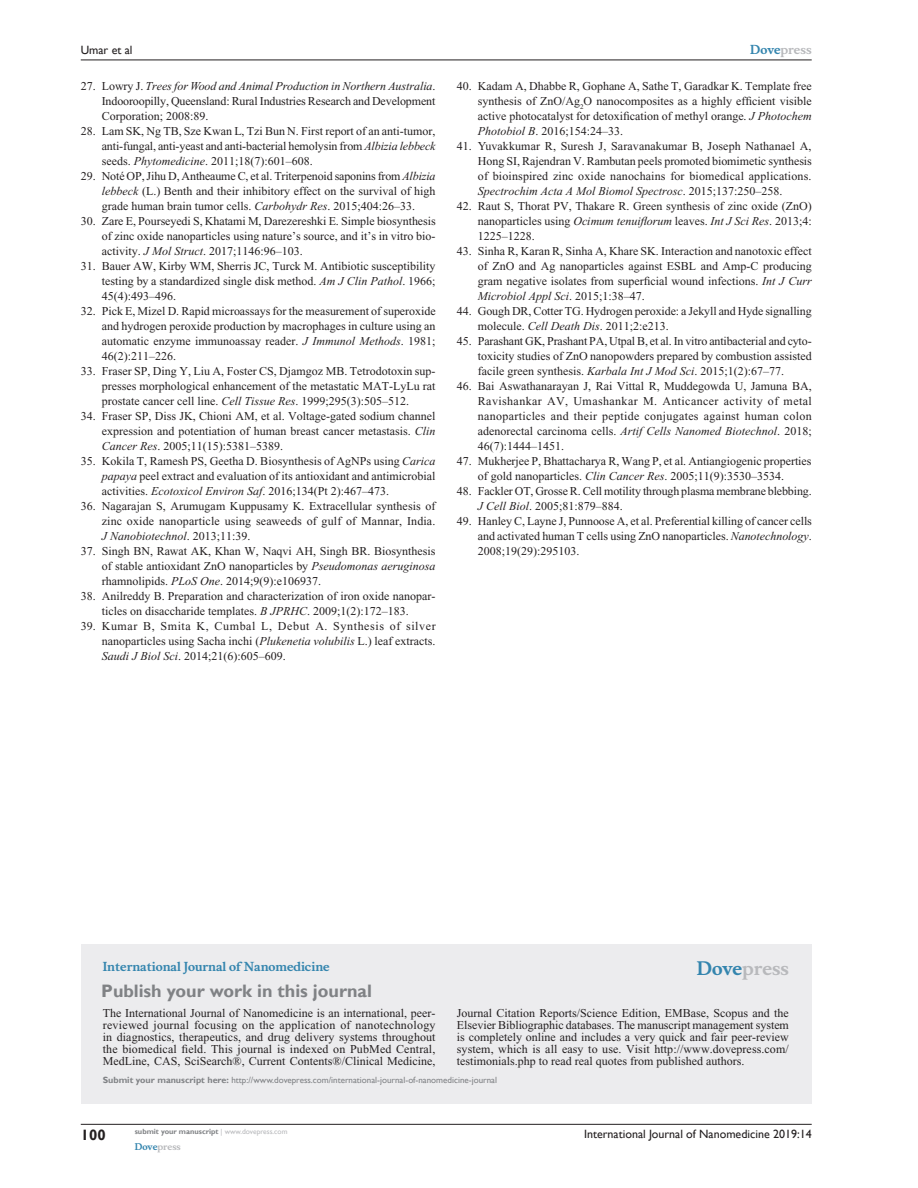
<style>
.page{position:relative;width:918px;height:1188px;background:#fff}
.page>*{position:absolute;margin:0;border:0;box-sizing:border-box;transform-origin:0 0}
.t1{font:700 18px "Gill Sans";color:#808285}
.t2{font:700 18px "Musee";color:#b8b9bc}
.t3{font:700 15px "Gill Sans";color:#231f20}
.RefNL2{font:12px/15px "Times New Roman";color:#231f20;text-align:justify}
.t4{font:12px "Gill Sans";color:#231f20}
.t5{font:700 12px "Musee";color:#3485ae}
.t6{font:700 12px "Musee";color:#b8b9bc}
.t7{font:9px "Gill Sans";color:#808285}
.t8{font:700 9px "Musee";color:#b8b9bc}
.t9{font:700 7.5px "Gill Sans";color:#808285}
.s1{font-style:italic}
.s2{color:#3485ae}
.s3{font-weight:700}
.s4{font-weight:400;color:#b8b9bc}
</style>
<div class="page">
<div style="left:81px;top:944px;width:731px;height:159px;background:#ececee"></div>
<hr style="left:81px;top:1124px;width:731px;height:1px;background:#231f20">
<hr style="left:81px;top:60px;width:731px;height:1px;background:#231f20">
<p class="t4" style="left:81px;top:43px;width:53px">Umar et al</p>
<p class="RefNL2" style="left:102px;top:79px;width:335px;text-indent:-21px">27. Lowry J. <span class="s1">Trees for Wood and Animal Production in Northern Australia</span>.<br>Indooroopilly, Queensland: Rural Industries Research and Development Corporation; 2008:89.</p>
<p class="RefNL2" style="left:102px;top:124px;width:335px;text-indent:-21px">28. Lam SK, Ng TB, Sze Kwan L, Tzi Bun N. First report of an anti-tumor, anti-fungal, anti-yeast and anti-bacterial hemolysin from <span class="s1">Albizia lebbeck </span>seeds. <span class="s1">Phytomedicine</span>. 2011;18(7):601–608.</p>
<p class="RefNL2" style="left:102px;top:169px;width:335px;text-indent:-21px">29. Noté OP, Jihu D, Antheaume C, et al. Triterpenoid saponins from <span class="s1">Albizia lebbeck</span> (L.) Benth and their inhibitory effect on the survival of high grade human brain tumor cells. <span class="s1">Carbohydr Res</span>. 2015;404:26–33.</p>
<p class="RefNL2" style="left:102px;top:214px;width:336px;text-indent:-21px">30. Zare E, Pourseyedi S, Khatami M, Darezereshki E. Simple biosynthesis of zinc oxide nanoparticles using nature’s source, and it’s in vitro bio&shy;activity. <span class="s1">J Mol Struct</span>. 2017;1146:96–103.</p>
<p class="RefNL2" style="left:102px;top:259px;width:335px;text-indent:-21px">31. Bauer AW, Kirby WM, Sherris JC, Turck M. Antibiotic susceptibility testing by a standardized single disk method. <span class="s1">Am J Clin Pathol</span>. 1966; 45(4):493–496.</p>
<p class="RefNL2" style="left:102px;top:304px;width:335px;text-indent:-21px">32. Pick E, Mizel D. Rapid microassays for the measurement of superoxide and hydrogen peroxide production by macrophages in culture using an automatic enzyme immunoassay reader. <span class="s1">J Immunol Methods</span>. 1981; 46(2):211–226.</p>
<p class="RefNL2" style="left:102px;top:364px;width:335px;text-indent:-21px">33. Fraser SP, Ding Y, Liu A, Foster CS, Djamgoz MB. Tetrodotoxin sup&shy;presses morphological enhancement of the metastatic MAT-LyLu rat prostate cancer cell line. <span class="s1">Cell Tissue Res</span>. 1999;295(3):505–512.</p>
<p class="RefNL2" style="left:102px;top:409px;width:335px;text-indent:-21px">34. Fraser SP, Diss JK, Chioni AM, et al. Voltage-gated sodium channel expression and potentiation of human breast cancer metastasis. <span class="s1">Clin Cancer Res</span>. 2005;11(15):5381–5389.</p>
<p class="RefNL2" style="left:102px;top:454px;width:335px;text-indent:-21px">35. Kokila T, Ramesh PS, Geetha D. Biosynthesis of AgNPs using <span class="s1">Carica papaya</span> peel extract and evaluation of its antioxidant and antimicrobial activities. <span class="s1">Ecotoxicol Environ Saf</span>. 2016;134(Pt 2):467–473.</p>
<p class="RefNL2" style="left:102px;top:499px;width:335px;text-indent:-21px">36. Nagarajan S, Arumugam Kuppusamy K. Extracellular synthesis of zinc oxide nanoparticle using seaweeds of gulf of Mannar, India.<br><span class="s1">J Nanobiotechnol</span>. 2013;11:39.</p>
<p class="RefNL2" style="left:102px;top:544px;width:335px;text-indent:-21px">37. Singh BN, Rawat AK, Khan W, Naqvi AH, Singh BR. Biosynthesis of stable antioxidant ZnO nanoparticles by <span class="s1">Pseudomonas aeruginosa </span>rhamnolipids. <span class="s1">PLoS One</span>. 2014;9(9):e106937.</p>
<p class="RefNL2" style="left:81px;top:589px;width:356px;text-align:center">38. Anilreddy B. Preparation and characterization of iron oxide nanopar&shy;ticles on disaccharide templates. <span class="s1">B JPRHC</span>. 2009;1(2):172–183.</p>
<p class="RefNL2" style="left:102px;top:619px;width:335px;text-indent:-21px">39. Kumar B, Smita K, Cumbal L, Debut A. Synthesis of silver nanoparticles using Sacha inchi (<span class="s1">Plukenetia volubilis</span> L.) leaf extracts.<br><span class="s1">Saudi J Biol Sci</span>. 2014;21(6):605–609.</p>
<p class="t6" style="left:750px;top:43px;width:63px"><span class="s2">Dove</span>press</p>
<p class="RefNL2" style="left:478px;top:79px;width:335px;text-indent:-21px">40. Kadam A, Dhabbe R, Gophane A, Sathe T, Garadkar K. Template free synthesis of ZnO/Ag<sub>2</sub>O nanocomposites as a highly efficient visible active photocatalyst for detoxification of methyl orange. <span class="s1">J Photochem Photobiol B</span>. 2016;154:24–33.</p>
<p class="RefNL2" style="left:478px;top:139px;width:336px;text-indent:-21px">41. Yuvakkumar R, Suresh J, Saravanakumar B, Joseph Nathanael A, Hong SI, Rajendran V. Rambutan peels promoted biomimetic synthesis of bioinspired zinc oxide nanochains for biomedical applications.<br><span class="s1">Spectrochim Acta A Mol Biomol Spectrosc</span>. 2015;137:250–258.</p>
<p class="RefNL2" style="left:478px;top:199px;width:335px;text-indent:-21px">42. Raut S, Thorat PV, Thakare R. Green synthesis of zinc oxide (ZnO) nanoparticles using <span class="s1">Ocimum tenuiflorum</span> leaves. <span class="s1">Int J Sci Res</span>. 2013;4:<br>1225–1228.</p>
<p class="RefNL2" style="left:478px;top:244px;width:335px;text-indent:-21px">43. Sinha R, Karan R, Sinha A, Khare SK. Interaction and nanotoxic effect of ZnO and Ag nanoparticles against ESBL and Amp-C producing gram negative isolates from superficial wound infections. <span class="s1">Int J Curr Microbiol Appl Sci</span>. 2015;1:38–47.</p>
<p class="RefNL2" style="left:478px;top:304px;width:335px;text-indent:-21px">44. Gough DR, Cotter TG. Hydrogen peroxide: a Jekyll and Hyde signalling molecule. <span class="s1">Cell Death Dis</span>. 2011;2:e213.</p>
<p class="RefNL2" style="left:478px;top:334px;width:335px;text-indent:-21px">45. Parashant GK, Prashant PA, Utpal B, et al. In vitro antibacterial and cyto&shy;toxicity studies of ZnO nanopowders prepared by combustion assisted facile green synthesis. <span class="s1">Karbala Int J Mod Sci</span>. 2015;1(2):67–77.</p>
<p class="RefNL2" style="left:478px;top:379px;width:336px;text-indent:-21px">46. Bai Aswathanarayan J, Rai Vittal R, Muddegowda U, Jamuna BA, Ravishankar AV, Umashankar M. Anticancer activity of metal nanoparticles and their peptide conjugates against human colon adenorectal carcinoma cells. <span class="s1">Artif Cells Nanomed Biotechnol</span>. 2018; 46(7):1444–1451.</p>
<p class="RefNL2" style="left:457px;top:454px;width:356px;text-align:center">47. Mukherjee P, Bhattacharya R, Wang P, et al. Antiangiogenic properties of gold nanoparticles. <span class="s1">Clin Cancer Res</span>. 2005;11(9):3530–3534.</p>
<p class="RefNL2" style="left:478px;top:484px;width:335px;text-indent:-21px">48. Fackler OT, Grosse R. Cell motility through plasma membrane blebbing.<br><span class="s1">J Cell Biol</span>. 2005;81:879–884.</p>
<p class="RefNL2" style="left:478px;top:514px;width:336px;text-indent:-21px">49. Hanley C, Layne J, Punnoose A, et al. Preferential killing of cancer cells and activated human T cells using ZnO nanoparticles. <span class="s1">Nanotechnology</span>.<br>2008;19(29):295103.</p>
<p class="t5" style="left:103px;top:959px;width:228px">International Journal of Nanomedicine</p>
<h1 class="t1" style="left:101px;top:980px;width:272px">Publish your work in this journal</h1>
<h1 class="t2" style="left:697px;top:958px;width:94px"><span class="s2">Dove</span>press</h1>
<p class="RefNL2" style="left:103px;top:1007px;width:334px;line-height:12px">The International Journal of Nanomedicine is an international, peer&shy;reviewed journal focusing on the application of nanotechnology in diagnostics, therapeutics, and drug delivery systems throughout the biomedical field. This journal is indexed on PubMed Central, MedLine, CAS, SciSearch®, Current Contents®/Clinical Medicine,</p>
<p class="RefNL2" style="left:457px;top:1007px;width:334px;line-height:12px">Journal Citation Reports/Science Edition, EMBase, Scopus and the Elsevier Bibliographic databases. The manuscript management system is completely online and includes a very quick and fair peer-review system, which is all easy to use. Visit http://www.dovepress.com/ testimonials.php to read real quotes from published authors.</p>
<p class="t7" style="left:103px;top:1075px;width:396px"><span class="s3">Submit your manuscript here:</span> http://www.dovepress.com/international-journal-of-nanomedicine-journal</p>
<p class="t3" style="left:81px;top:1126px;width:26px">100</p>
<p class="t9" style="left:135px;top:1127px;width:154px">submit your manuscript <span class="s4">| www.dovepress.com</span></p>
<p class="t8" style="left:135px;top:1141px;width:48px"><span class="s2">Dove</span>press</p>
<p class="t4" style="left:584px;top:1127px;width:229px">International Journal of Nanomedicine 2019:14</p>
</div>
